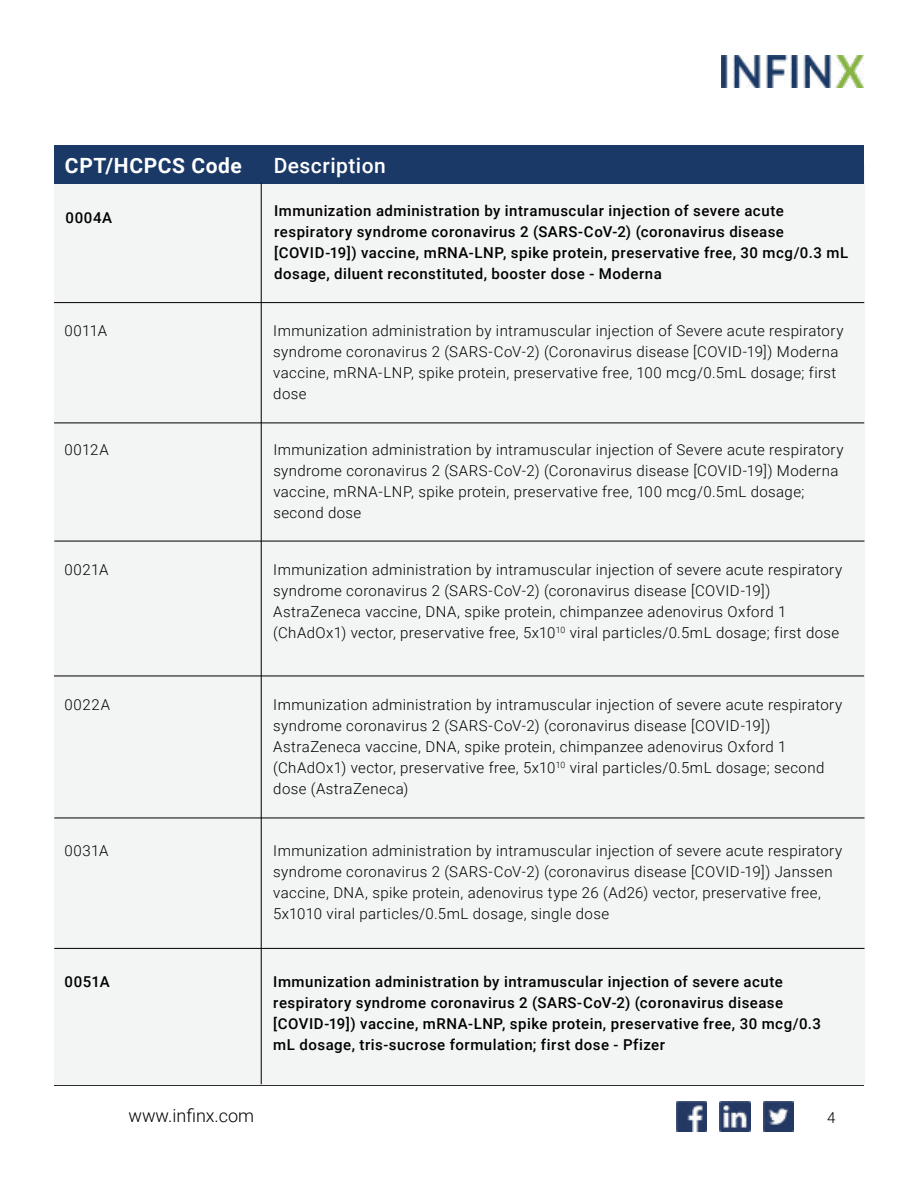
<style>
.page{position:relative;width:918px;height:1188px;background:#fff}
.page>*{position:absolute;margin:0;border:0;box-sizing:border-box;transform-origin:0 0}
.t1{font:700 21px "Roboto";letter-spacing:.03em;color:#fff}
.t2{font:500 21px "Roboto";letter-spacing:.025em;color:#fff}
.t3{font:300 18px "Roboto";color:#000}
.t4{font:300 15px/21px "Roboto";letter-spacing:.025em;color:#000}
.t5{font:500 15px/21px "Roboto";letter-spacing:.035em;color:#000}
</style>
<div class="page">
<hr style="left:54px;top:1084px;width:810px;height:2px;background:#000">
<img style="left:676px;top:1101px;width:31px;height:30px">
<img style="left:720px;top:1101px;width:30px;height:30px">
<img style="left:763px;top:1101px;width:31px;height:30px">
<img style="left:722px;top:56px;width:141px;height:31px">
<div style="left:54px;top:164px;width:810px;height:920px;background:#f3f4f4"></div>
<div style="left:54px;top:145px;width:810px;height:38px;background:#1b3966"></div>
<hr style="left:54px;top:676px;width:810px;height:1px;background:#000">
<hr style="left:54px;top:541px;width:811px;height:1px;background:#000">
<hr style="left:54px;top:423px;width:810px;height:1px;background:#000">
<hr style="left:54px;top:302px;width:810px;height:1px;background:#000">
<hr style="left:261px;top:183px;width:1px;height:901px;background:#000">
<hr style="left:54px;top:818px;width:811px;height:1px;background:#000">
<hr style="left:54px;top:948px;width:811px;height:1px;background:#000">
<h1 class="t1" style="left:65px;top:151px;width:179px">CPT/HCPCS Code</h1>
<h1 class="t2" style="left:274px;top:151px;width:114px">Description</h1>
<p class="t5" style="left:66px;top:207px;width:48px">0004A</p>
<p class="t5" style="left:274px;top:199px;width:575px">Immunization administration by intramuscular injection of severe acute respiratory syndrome coronavirus 2 (SARS-CoV-2) (coronavirus disease [COVID-19]) vaccine, mRNA-LNP, spike protein, preservative free, 30 mcg/0.3 mL dosage, diluent reconstituted, booster dose - Moderna</p>
<p class="t4" style="left:65px;top:319px;width:44px">0011A</p>
<p class="t4" style="left:65px;top:439px;width:46px">0012A</p>
<p class="t4" style="left:273px;top:319px;width:572px">Immunization administration by intramuscular injection of Severe acute respiratory syndrome coronavirus 2 (SARS-CoV-2) (Coronavirus disease [COVID-19]) Moderna vaccine, mRNA-LNP, spike protein, preservative free, 100 mcg/0.5mL dosage; first dose</p>
<p class="t4" style="left:273px;top:439px;width:572px">Immunization administration by intramuscular injection of Severe acute respiratory syndrome coronavirus 2 (SARS-CoV-2) (Coronavirus disease [COVID-19]) Moderna vaccine, mRNA-LNP, spike protein, preservative free, 100 mcg/0.5mL dosage; second dose</p>
<p class="t4" style="left:65px;top:559px;width:45px">0021A</p>
<p class="t4" style="left:273px;top:559px;width:571px">Immunization administration by intramuscular injection of severe acute respiratory syndrome coronavirus 2 (SARS-CoV-2) (coronavirus disease [COVID-19])<br>AstraZeneca vaccine, DNA, spike protein, chimpanzee adenovirus Oxford 1 (ChAdOx1) vector, preservative free, 5x10<sup>10</sup> viral particles/0.5mL dosage; first dose</p>
<p class="t4" style="left:65px;top:694px;width:47px">0022A</p>
<p class="t4" style="left:65px;top:840px;width:45px">0031A</p>
<p class="t4" style="left:273px;top:694px;width:571px">Immunization administration by intramuscular injection of severe acute respiratory syndrome coronavirus 2 (SARS-CoV-2) (coronavirus disease [COVID-19])<br>AstraZeneca vaccine, DNA, spike protein, chimpanzee adenovirus Oxford 1 (ChAdOx1) vector, preservative free, 5x10<sup>10</sup> viral particles/0.5mL dosage; second dose (AstraZeneca)</p>
<p class="t4" style="left:273px;top:840px;width:571px">Immunization administration by intramuscular injection of severe acute respiratory syndrome coronavirus 2 (SARS-CoV-2) (coronavirus disease [COVID-19]) Janssen vaccine, DNA, spike protein, adenovirus type 26 (Ad26) vector, preservative free, 5x1010 viral particles/0.5mL dosage, single dose</p>
<p class="t5" style="left:65px;top:970px;width:47px">0051A</p>
<p class="t5" style="left:273px;top:970px;width:549px">Immunization administration by intramuscular injection of severe acute respiratory syndrome coronavirus 2 (SARS-CoV-2) (coronavirus disease [COVID-19]) vaccine, mRNA-LNP, spike protein, preservative free, 30 mcg/0.3 mL dosage, tris-sucrose formulation; first dose - Pfizer</p>
<p class="t3" style="left:129px;top:1103px;width:127px">www.infinx.com</p>
<p class="t4" style="left:827px;top:1106px;width:10px">4</p>
</div>
